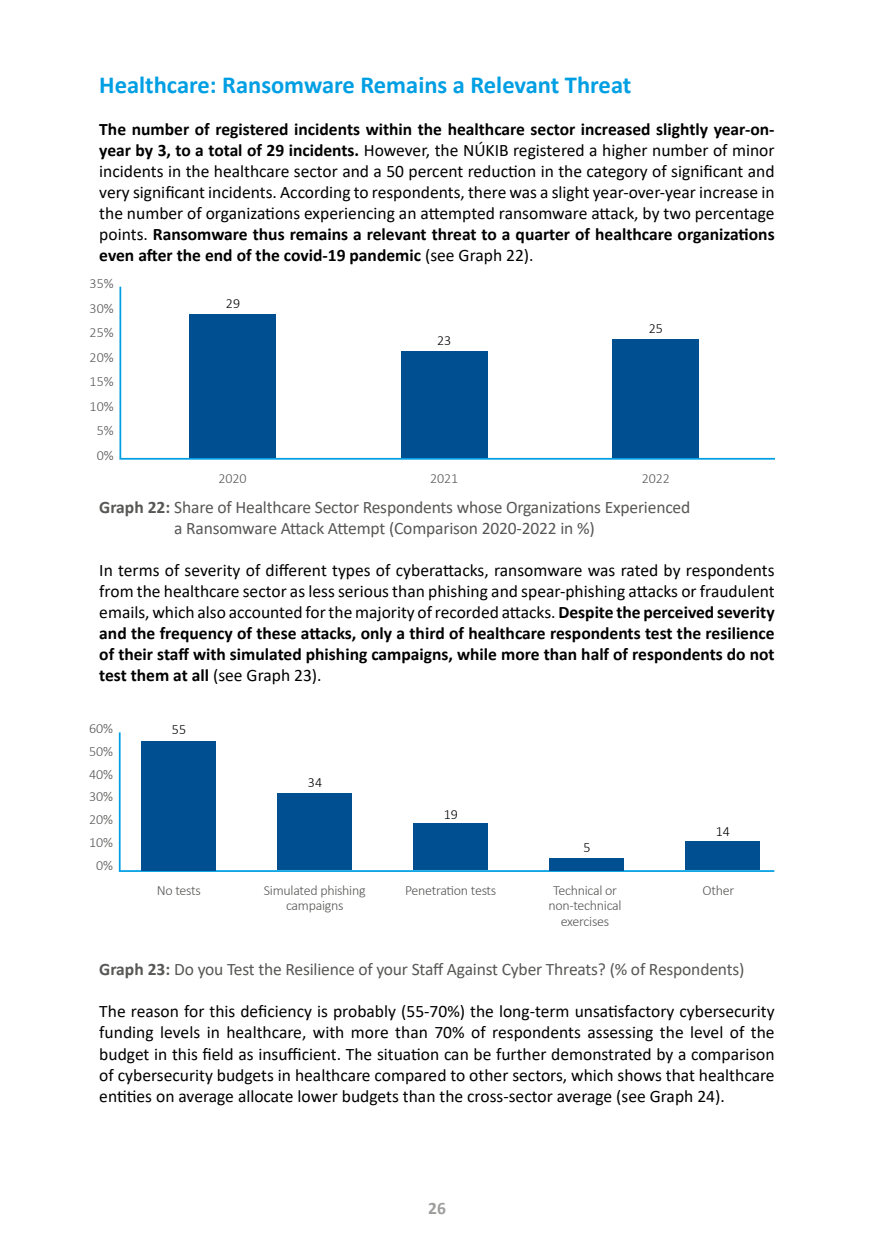
<style>
.page{position:relative;width:874px;height:1241px;background:#fff}
.page>*{position:absolute;margin:0;border:0;box-sizing:border-box;transform-origin:0 0}
.t1{font:700 24.5px "Calibri";color:#009fe3}
.t2{font:17.5px/21px "Calibri";color:#000;text-align:justify}
.t3{font:17.5px/21px "Calibri";letter-spacing:-.01em;color:#575756}
.t4{font:700 17.5px "Calibri";color:#9d9d9c}
.t5{font:300 14px/15.4px "Calibri";letter-spacing:-.02em;color:#575756;text-align:center}
.t6{font:300 14px/24.5px "Calibri";color:#575756;text-align:center}
.t7{font:300 14px "Calibri";color:#000}
.s1{font-weight:700}
</style>
<div class="page">
<hr style="left:119px;top:286px;width:2px;height:172px;background:#009fe3">
<hr style="left:119px;top:458px;width:655px;height:1px;background:#009fe3">
<div style="left:189px;top:314px;width:87px;height:144px;background:#004f91"></div>
<div style="left:400px;top:351px;width:87px;height:107px;background:#004f91"></div>
<div style="left:612px;top:339px;width:86px;height:119px;background:#004f91"></div>
<hr style="left:119px;top:732px;width:1px;height:138px;background:#009fe3">
<hr style="left:119px;top:870px;width:655px;height:1px;background:#009fe3">
<div style="left:142px;top:740px;width:74px;height:130px;background:#004f91"></div>
<div style="left:277px;top:793px;width:75px;height:77px;background:#004f91"></div>
<div style="left:413px;top:823px;width:74px;height:47px;background:#004f91"></div>
<div style="left:549px;top:857px;width:74px;height:13px;background:#004f91"></div>
<div style="left:685px;top:841px;width:74px;height:29px;background:#004f91"></div>
<h1 class="t1" style="left:99px;top:67px;width:533px">Healthcare: Ransomware Remains a Relevant Threat</h1>
<p class="t2" style="left:99px;top:118px;width:676px"><span class="s1">The number of registered incidents within the healthcare sector increased slightly year-on&shy;year by 3, to a total of 29 incidents.</span> However, the NÚKIB registered a higher number of minor incidents in the healthcare sector and a 50 percent reduction in the category of significant and very significant incidents. According to respondents, there was a slight year-over-year increase in the number of organizations experiencing an attempted ransomware attack, by two percentage points. <span class="s1">Ransomware thus remains a relevant threat to a quarter of healthcare organizations even after the end of the covid-19 pandemic</span> (see Graph 22).</p>
<p class="t6" style="left:90px;top:271px;width:26px">35%<br>30%<br>25%<br>20%<br>15%<br>10%<br>5%<br>0%</p>
<p class="t7" style="left:226px;top:295px;width:16px">29</p>
<p class="t7" style="left:437px;top:332px;width:16px">23</p>
<p class="t7" style="left:648px;top:319px;width:16px">25</p>
<p class="t5" style="left:218px;top:470px;width:29px">2020</p>
<p class="t5" style="left:430px;top:470px;width:29px">2021</p>
<p class="t5" style="left:641px;top:470px;width:29px">2022</p>
<p class="t3" style="left:174px;top:496px;width:517px;text-indent:-75px"><span class="s1">Graph 22:</span> Share of Healthcare Sector Respondents whose Organizations Experienced a Ransomware Attack Attempt (Comparison 2020-2022 in %)</p>
<p class="t2" style="left:99px;top:559px;width:676px">In terms of severity of different types of cyberattacks, ransomware was rated by respondents from the healthcare sector as less serious than phishing and spear-phishing attacks or fraudulent emails, which also accounted for the majority of recorded attacks. <span class="s1">Despite the perceived severity and the frequency of these attacks, only a third of healthcare respondents test the resilience of their staff with simulated phishing campaigns, while more than half of respondents do not test them at all</span> (see Graph 23).</p>
<p class="t6" style="left:89px;top:716px;width:26px;line-height:22.8px">60%<br>50%<br>40%<br>30%<br>20%<br>10%<br>0%</p>
<p class="t7" style="left:172px;top:721px;width:16px">55</p>
<p class="t7" style="left:308px;top:773px;width:16px">34</p>
<p class="t7" style="left:443px;top:805px;width:16px">19</p>
<p class="t7" style="left:583px;top:838px;width:9px">5</p>
<p class="t7" style="left:715px;top:822px;width:16px">14</p>
<p class="t5" style="left:157px;top:882px;width:46px">No tests</p>
<p class="t5" style="left:264px;top:882px;width:103px">Simulated phishing campaigns</p>
<p class="t5" style="left:405px;top:882px;width:93px">Penetration tests</p>
<p class="t5" style="left:548px;top:882px;width:75px">Technical or non-technical exercises</p>
<p class="t5" style="left:702px;top:882px;width:33px">Other</p>
<p class="t3" style="left:99px;top:958px;width:646px"><span class="s1">Graph 23:</span> Do you Test the Resilience of your Staff Against Cyber Threats? (% of Respondents)</p>
<p class="t2" style="left:99px;top:1000px;width:676px">The reason for this deficiency is probably (55-70%) the long-term unsatisfactory cybersecurity funding levels in healthcare, with more than 70% of respondents assessing the level of the budget in this field as insufficient. The situation can be further demonstrated by a comparison of cybersecurity budgets in healthcare compared to other sectors, which shows that healthcare entities on average allocate lower budgets than the cross-sector average (see Graph 24).</p>
<p class="t4" style="left:428px;top:1195px;width:19px">26</p>
</div>
